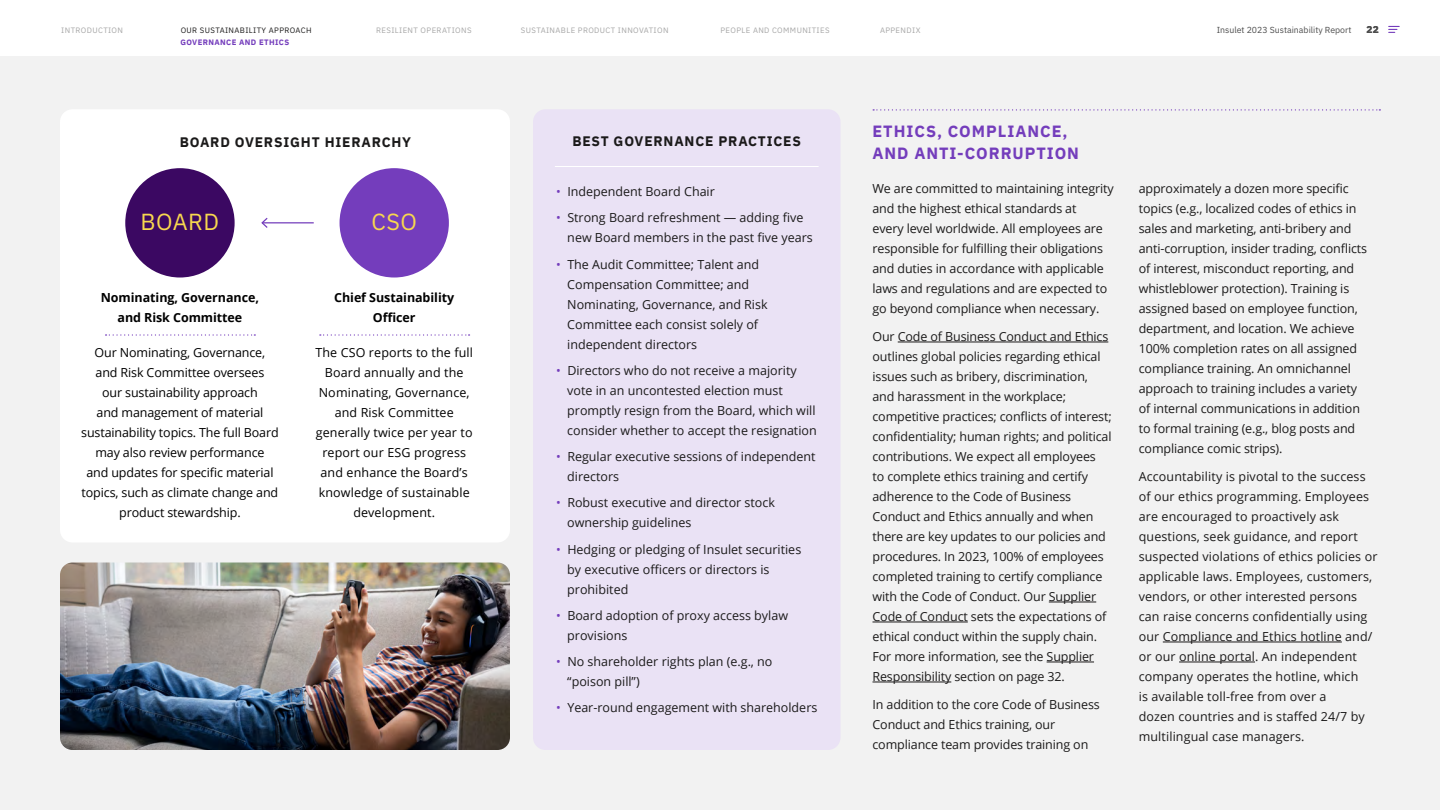
<style>
.page{position:relative;width:1440px;height:810px;background:#fff}
.page>*{position:absolute;margin:0;border:0;box-sizing:border-box;transform-origin:0 0}
.t1{font:23.25px "IBM Plex Sans";letter-spacing:.02em;color:#f8d84e}
.t2{font:700 16.25px/21.2px "IBM Plex Sans";letter-spacing:.06em;color:#743dbc}
.t3{font:700 13.75px "IBM Plex Sans";letter-spacing:.06em;color:#1b1a1a}
.t4{font:12.5px/20px "Open Sans";letter-spacing:-.01em;color:#1b1a1a}
.t5{font:12.5px/20px "Open Sans";letter-spacing:.01em;color:#1b1a1a}
.t6{font:12.5px/20px "Open Sans";letter-spacing:-.01em;color:#000;text-align:center}
.t7{font:12.5px/20px "Open Sans";letter-spacing:.01em;color:#000;text-align:center}
.t8{font:700 12.5px/20px "Open Sans";letter-spacing:-.005em;color:#000;text-align:center}
.t9{font:700 10px "IBM Plex Sans";color:#4d4d4d}
.t10{font:8.75px "IBM Plex Sans";color:#4d4d4d}
.t11{font:7.75px "IBM Plex Sans";letter-spacing:.05em;color:#a6a6a6}
.t12{font:7.75px "IBM Plex Sans";letter-spacing:.05em;color:#1b1a1a}
.t13{font:700 7.75px "IBM Plex Sans";letter-spacing:.05em;color:#743dbc}
.s1{color:#743dbc}
</style>
<div class="page">
<svg style="left:1389px;top:26px;width:10px;height:7px"></svg>
<div style="left:0;top:56px;width:1440px;height:754px;background:#f2f2f2"></div>
<hr style="left:898px;top:342px;width:210px;height:1px;background:#1b1a1a">
<hr style="left:1049px;top:602px;width:47px;height:1px;background:#1b1a1a">
<hr style="left:872px;top:622px;width:96px;height:1px;background:#1b1a1a">
<hr style="left:1047px;top:662px;width:47px;height:1px;background:#1b1a1a">
<hr style="left:872px;top:682px;width:79px;height:1px;background:#1b1a1a">
<hr style="left:1163px;top:642px;width:179px;height:1px;background:#1b1a1a">
<hr style="left:1179px;top:662px;width:76px;height:1px;background:#1b1a1a">
<svg style="left:873px;top:109px;width:507px;height:2px"></svg>
<div style="left:533px;top:109px;width:308px;height:641px;background:#eae2f5;border-radius:13px"></div>
<hr style="left:555px;top:166px;width:264px;height:1px;background:#fff">
<div style="left:60px;top:109px;width:450px;height:433px;background:#fff;border-radius:12px"></div>
<div style="left:125px;top:168px;width:110px;height:110px;background:#3b0862;border-radius:50%"></div>
<div style="left:340px;top:168px;width:109px;height:110px;background:#743dbc;border-radius:50%"></div>
<svg style="left:106px;top:334px;width:149px;height:2px"></svg>
<svg style="left:320px;top:334px;width:150px;height:2px"></svg>
<hr style="left:262px;top:222px;width:52px;height:1px;background:#743dbc">
<svg style="left:261px;top:217px;width:8px;height:11px"></svg>
<img style="left:60px;top:562px;width:450px;height:188px">
<p class="t11" style="left:61px;top:24px;width:63px">INTRODUCTION</p>
<p class="t12" style="left:181px;top:24px;width:132px">OUR SUSTAINABILITY APPROACH</p>
<p class="t11" style="left:376px;top:24px;width:97px">RESILIENT OPERATIONS</p>
<p class="t11" style="left:521px;top:24px;width:149px">SUSTAINABLE PRODUCT INNOVATION</p>
<p class="t11" style="left:720px;top:24px;width:111px">PEOPLE AND COMMUNITIES</p>
<p class="t11" style="left:880px;top:24px;width:42px">APPENDIX</p>
<p class="t10" style="left:1217px;top:23px;width:136px">Insulet 2023 Sustainability Report</p>
<p class="t9" style="left:1367px;top:21px;width:14px">22</p>
<p class="t13" style="left:180px;top:36px;width:110px">GOVERNANCE AND ETHICS</p>
<p class="t3" style="left:180px;top:132px;width:233px">BOARD OVERSIGHT HIERARCHY</p>
<p class="t3" style="left:572px;top:130px;width:230px">BEST GOVERNANCE PRACTICES</p>
<p class="t1" style="left:141px;top:204px;width:80px">BOARD</p>
<p class="t1" style="left:372px;top:204px;width:47px">CSO</p>
<p class="t8" style="left:101px;top:288px;width:160px">Nominating, Governance, and Risk Committee</p>
<p class="t6" style="left:81px;top:343px;width:199px">Our Nominating, Governance,<br>and Risk Committee oversees<br>our sustainability approach<br>and management of material sustainability topics. The full Board may also review performance<br>and updates for specific material topics, such as climate change and product stewardship.</p>
<p class="t8" style="left:334px;top:288px;width:122px">Chief Sustainability<br>Officer</p>
<p class="t7" style="left:315px;top:343px;width:159px">The CSO reports to the full<br>Board annually and the<br>Nominating, Governance, and Risk Committee generally twice per year to report our ESG progress and enhance the Board’s knowledge of sustainable development.</p>
<p class="t4" style="left:556px;top:181px;width:160px"><span class="s1">•</span> Independent Board Chair</p>
<p class="t4" style="left:567px;top:208px;width:247px;text-indent:-11px"><span class="s1">•</span> Strong Board refreshment — adding five new Board members in the past five years</p>
<p class="t4" style="left:567px;top:254px;width:202px;text-indent:-11px"><span class="s1">•</span> The Audit Committee; Talent and<br>Compensation Committee; and<br>Nominating, Governance, and Risk<br>Committee each consist solely of independent directors</p>
<p class="t4" style="left:567px;top:360px;width:251px;text-indent:-11px"><span class="s1">•</span> Directors who do not receive a majority vote in an uncontested election must promptly resign from the Board, which will consider whether to accept the resignation</p>
<p class="t4" style="left:567px;top:446px;width:250px;text-indent:-11px"><span class="s1">•</span> Regular executive sessions of independent directors</p>
<p class="t4" style="left:567px;top:493px;width:209px;text-indent:-11px"><span class="s1">•</span> Robust executive and director stock ownership guidelines</p>
<p class="t4" style="left:567px;top:539px;width:235px;text-indent:-11px"><span class="s1">•</span> Hedging or pledging of Insulet securities by executive officers or directors is prohibited</p>
<p class="t4" style="left:567px;top:605px;width:222px;text-indent:-11px"><span class="s1">•</span> Board adoption of proxy access bylaw provisions</p>
<p class="t4" style="left:567px;top:651px;width:207px;text-indent:-11px"><span class="s1">•</span> No shareholder rights plan (e.g., no “poison pill”)</p>
<p class="t4" style="left:556px;top:698px;width:263px"><span class="s1">•</span> Year-round engagement with shareholders</p>
<p class="t2" style="left:872px;top:120px;width:208px">ETHICS, COMPLIANCE,<br>AND ANTI-CORRUPTION</p>
<p class="t4" style="left:872px;top:178px;width:243px">We are committed to maintaining integrity and the highest ethical standards at<br>every level worldwide. All employees are responsible for fulfilling their obligations and duties in accordance with applicable laws and regulations and are expected to go beyond compliance when necessary.</p>
<p class="t4" style="left:872px;top:326px;width:241px">Our Code of Business Conduct and Ethics outlines global policies regarding ethical issues such as bribery, discrimination, and harassment in the workplace; competitive practices; conflicts of interest; confidentiality; human rights; and political contributions. We expect all employees<br>to complete ethics training and certify adherence to the Code of Business Conduct and Ethics annually and when there are key updates to our policies and procedures. In 2023, 100% of employees completed training to certify compliance with the Code of Conduct. Our Supplier Code of Conduct sets the expectations of ethical conduct within the supply chain.<br>For more information, see the Supplier Responsibility section on page 32.</p>
<p class="t4" style="left:872px;top:694px;width:229px">In addition to the core Code of Business<br>Conduct and Ethics training, our compliance team provides training on</p>
<p class="t4" style="left:1139px;top:178px;width:230px">approximately a dozen more specific topics (e.g., localized codes of ethics in sales and marketing, anti-bribery and anti-corruption, insider trading, conflicts of interest, misconduct reporting, and whistleblower protection). Training is assigned based on employee function, department, and location. We achieve 100% completion rates on all assigned compliance training. An omnichannel approach to training includes a variety of internal communications in addition to formal training (e.g., blog posts and compliance comic strips).</p>
<p class="t5" style="left:1139px;top:466px;width:240px">Accountability is pivotal to the success of our ethics programming. Employees are encouraged to proactively ask questions, seek guidance, and report suspected violations of ethics policies or applicable laws. Employees, customers, vendors, or other interested persons can raise concerns confidentially using our Compliance and Ethics hotline and/ or our online portal. An independent company operates the hotline, which<br>is available toll-free from over a<br>dozen countries and is staffed 24/7 by multilingual case managers.</p>
</div>
